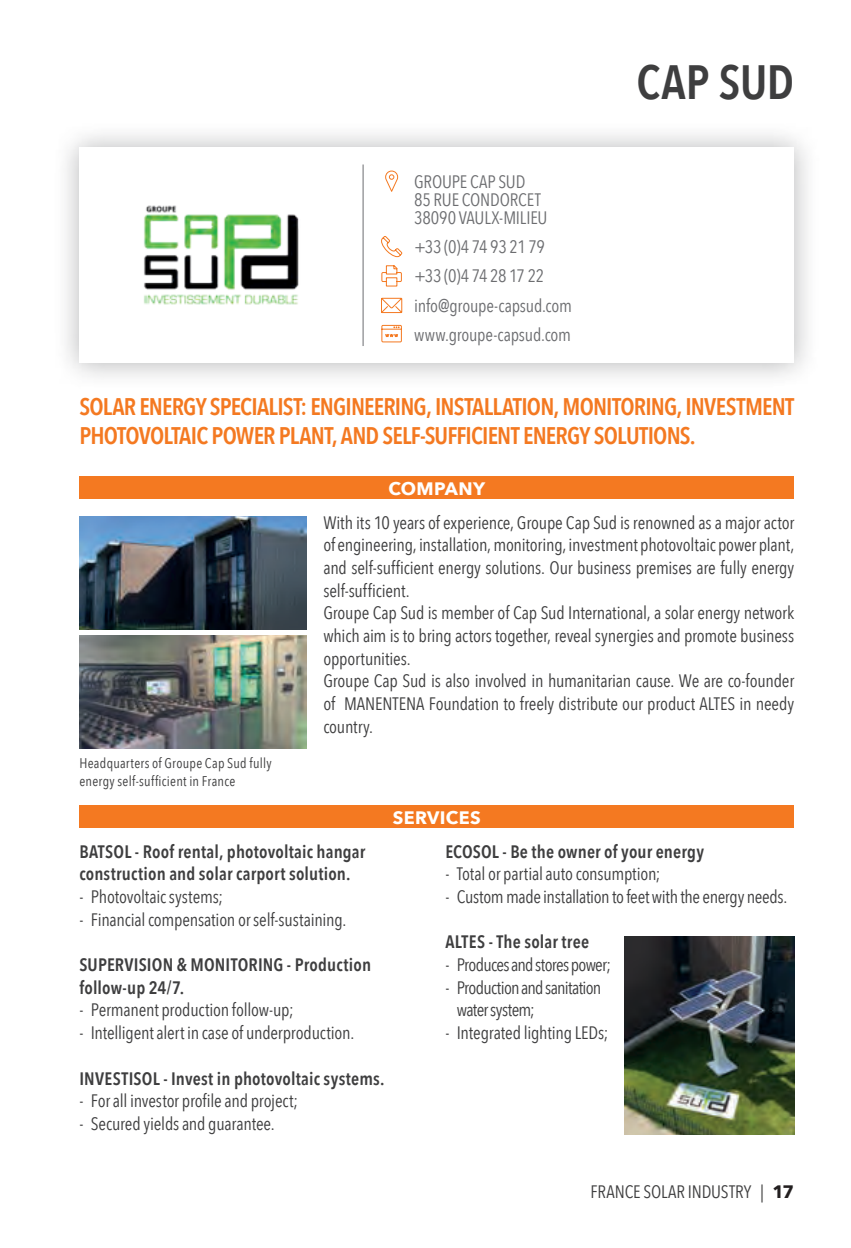
<style>
.page{position:relative;width:851px;height:1248px;background:#fff}
.page>*{position:absolute;margin:0;border:0;box-sizing:border-box;transform-origin:0 0}
.t1{font:600 48px "Avenir Next Condensed";letter-spacing:-.005em;color:#3e3e3f}
.t2{font:600 24px/28.4px "Avenir Next Condensed";letter-spacing:-.035em;color:#f47921}
.t3{font:18px/22.6px "Avenir Next Condensed";letter-spacing:-.01em;color:#3e3e3f}
.t4{font:600 18px/22.6px "Avenir Next Condensed";letter-spacing:.01em;color:#3e3e3f}
.t5{font:18px/29.4px "Avenir Next Condensed";letter-spacing:-.01em;color:#6c6d70}
.t6{font:18px/22.6px "Avenir Next Condensed";letter-spacing:-.04em;color:#3e3e3f}
.t7{font:700 18px "Avenir Next";letter-spacing:.015em;color:#fff}
.t8{font:14px/17px "Avenir Next Condensed";letter-spacing:.02em;color:#3e3e3f}
.s1{font-family:"Avenir Next";font-weight:700;color:#231f20}
</style>
<div class="page">
<div style="left:53px;top:121px;width:767px;height:268px;background:#6c6d70;opacity:.5"></div>
<div style="left:79px;top:147px;width:715px;height:216px;background:#fff"></div>
<svg style="left:385px;top:170px;width:13px;height:22px"></svg>
<svg style="left:381px;top:236px;width:22px;height:22px"></svg>
<svg style="left:381px;top:265px;width:21px;height:22px"></svg>
<svg style="left:381px;top:297px;width:22px;height:16px"></svg>
<svg style="left:381px;top:324px;width:21px;height:19px"></svg>
<hr style="left:362px;top:164px;width:1px;height:182px;background:#6c6d70">
<div style="left:79px;top:476px;width:715px;height:23px;background:#f47921"></div>
<div style="left:79px;top:805px;width:715px;height:23px;background:#f47921"></div>
<img style="left:144px;top:205px;width:155px;height:100px">
<img style="left:79px;top:635px;width:227px;height:113px">
<img style="left:624px;top:936px;width:170px;height:198px">
<img style="left:79px;top:516px;width:227px;height:113px">
<p class="t5" style="left:414px;top:171px;width:135px;line-height:18px">GROUPE CAP SUD<br>85 RUE CONDORCET<br>38090 VAULX-MILIEU</p>
<p class="t5" style="left:414px;top:231px;width:159px">+33 (0)4 74 93 21 79 +33 (0)4 74 28 17 22 info@groupe-capsud.com www.groupe-capsud.com</p>
<h1 class="t1" style="left:636px;top:41px;width:159px">CAP SUD</h1>
<h2 class="t2" style="left:79px;top:392px;width:716px">SOLAR ENERGY SPECIALIST: ENGINEERING, INSTALLATION, MONITORING, INVESTMENT<br>PHOTOVOLTAIC POWER PLANT, AND SELF-SUFFICIENT ENERGY SOLUTIONS.</h2>
<p class="t7" style="left:388px;top:472px;width:98px">COMPANY</p>
<p class="t3" style="left:323px;top:510px;width:472px">With its 10 years of experience, Groupe Cap Sud is renowned as a major actor of engineering, installation, monitoring, investment photovoltaic power plant, and self-sufficient energy solutions. Our business premises are fully energy self-sufficient.<br>Groupe Cap Sud is member of Cap Sud International, a solar energy network which aim is to bring actors together, reveal synergies and promote business opportunities.<br>Groupe Cap Sud is also involved in humanitarian cause. We are co-founder of MANENTENA Foundation to freely distribute our product ALTES in needy country.</p>
<p class="t8" style="left:79px;top:754px;width:194px">Headquarters of Groupe Cap Sud fully energy self-sufficient in France</p>
<p class="t4" style="left:79px;top:839px;width:287px">BATSOL - Roof rental, photovoltaic hangar construction and solar carport solution.</p>
<p class="t3" style="left:79px;top:884px;width:145px">- Photovoltaic systems;</p>
<p class="t3" style="left:79px;top:907px;width:268px">- Financial compensation or self-sustaining.</p>
<p class="t4" style="left:79px;top:952px;width:293px">SUPERVISION &amp; MONITORING - Production follow‑up 24/7.</p>
<p class="t3" style="left:79px;top:997px;width:216px">- Permanent production follow-up;</p>
<p class="t3" style="left:79px;top:1020px;width:276px">- Intelligent alert in case of underproduction.</p>
<p class="t4" style="left:79px;top:1066px;width:306px">INVESTISOL - Invest in photovoltaic systems.</p>
<p class="t3" style="left:79px;top:1088px;width:220px">- For all investor profile and project;</p>
<p class="t3" style="left:79px;top:1111px;width:197px">- Secured yields and guarantee.</p>
<p class="t7" style="left:393px;top:801px;width:89px">SERVICES</p>
<p class="t4" style="left:445px;top:839px;width:260px">ECOSOL - Be the owner of your energy</p>
<p class="t3" style="left:445px;top:861px;width:217px">- Total or partial auto consumption;</p>
<p class="t3" style="left:445px;top:884px;width:343px">- Custom made installation to feet with the energy needs.</p>
<p class="t4" style="left:445px;top:930px;width:145px">ALTES - The solar tree</p>
<p class="t6" style="left:445px;top:952px;width:167px">- Produces and stores power;</p>
<p class="t6" style="left:456px;top:975px;width:146px;text-indent:-11px">- Production and sanitation water system;</p>
<p class="t3" style="left:445px;top:1020px;width:165px">- Integrated lighting LEDs;</p>
<p class="t3" style="left:590px;top:1179px;width:205px">FRANCE SOLAR INDUSTRY | <span class="s1">17</span></p>
</div>
